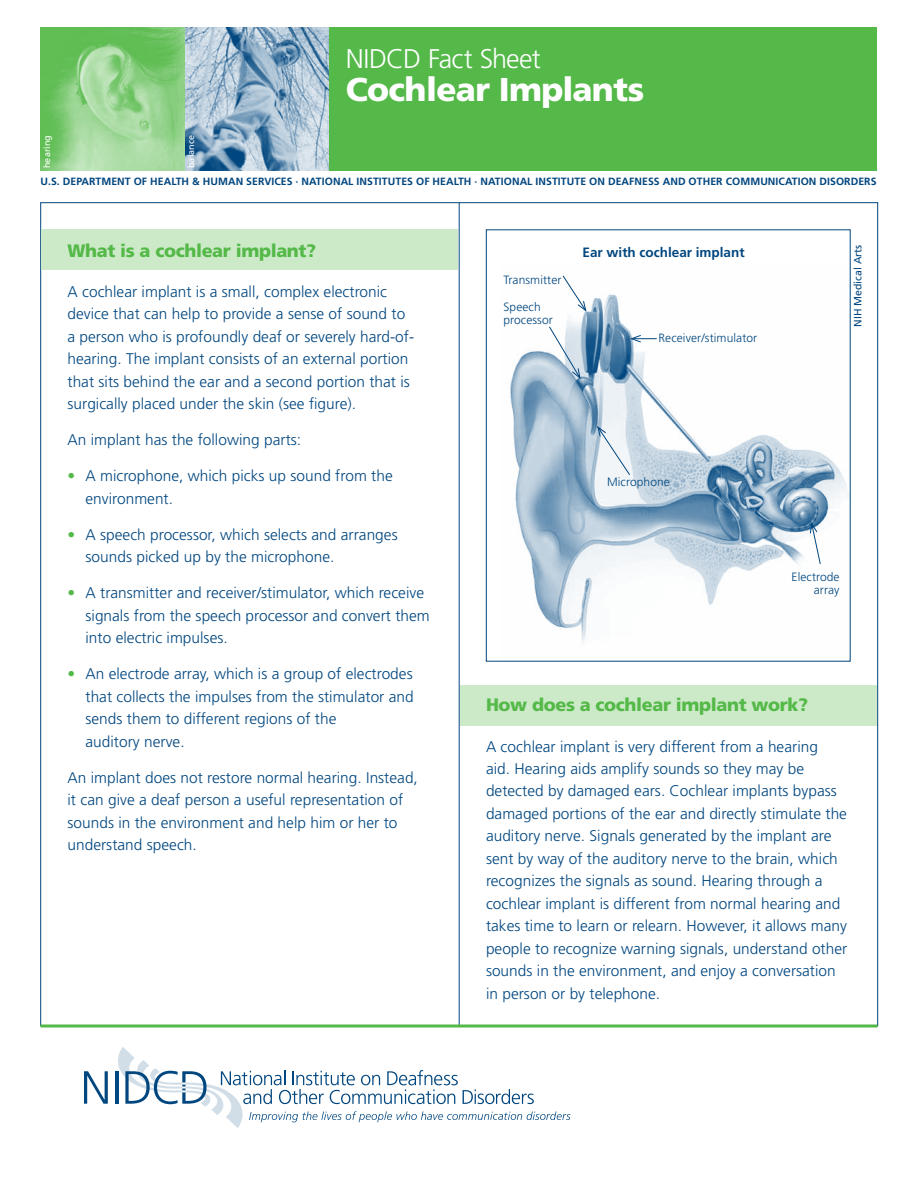
<style>
.page{position:relative;width:918px;height:1188px;background:#fff}
.page>*{position:absolute;margin:0;border:0;box-sizing:border-box;transform-origin:0 0}
.t1{font:900 33px "Frutiger LT Std";letter-spacing:-.02em;color:#fff}
.t2{font:300 27px "Frutiger LT Std";letter-spacing:-.03em;color:#fff}
.t3{font:900 18px "Frutiger LT Std";letter-spacing:-.02em;color:#54b948}
.t4{font:300 15.45px/22.5px "Frutiger LT Std";color:#00467f}
.t5{font:700 13.5px "Frutiger LT Std";color:#00467f}
.t6{font:300 12px/13.5px "Frutiger LT Std";letter-spacing:.01em;color:#00467f;text-align:right}
.t7{font:700 10.5px "Frutiger LT Std";letter-spacing:.005em;color:#00467f}
.t8{font:10.5px "Frutiger LT Std";color:#00467f}
.t9{font:9px "Frutiger LT Std";color:#fff}
.s1{color:#54b948}
</style>
<div class="page">
<hr style="left:459px;top:203px;width:1px;height:823px;background:#00467f">
<div style="left:460px;top:685px;width:417px;height:41px;background:#cceac8"></div>
<div style="left:41px;top:230px;width:417px;height:40px;background:#cceac8"></div>
<div style="left:40px;top:27px;width:838px;height:144px;background:#54b948"></div>
<img style="left:40px;top:27px;width:288px;height:144px">
<img style="left:510px;top:294px;width:337px;height:348px">
<svg style="left:548px;top:326px;width:33px;height:54px"></svg>
<svg style="left:597px;top:425px;width:34px;height:51px"></svg>
<svg style="left:562px;top:275px;width:25px;height:37px"></svg>
<svg style="left:629px;top:334px;width:28px;height:9px"></svg>
<svg style="left:810px;top:522px;width:11px;height:43px"></svg>
<svg style="left:40px;top:1024px;width:838px;height:4px;background:#7ec975"></svg>
<svg style="left:84px;top:1047px;width:487px;height:81px"></svg>
<p class="t9" style="left:42px;top:168px;width:34px;rotate:-90deg">hearing</p>
<p class="t9" style="left:186px;top:168px;width:34px;rotate:-90deg">balance</p>
<h2 class="t2" style="left:346px;top:43px;width:197px">NIDCD Fact Sheet</h2>
<h1 class="t1" style="left:346px;top:69px;width:300px">Cochlear Implants</h1>
<p class="t7" style="left:40px;top:175px;width:838px">U.S. DEPARTMENT OF HEALTH &amp; HUMAN SERVICES ∙ NATIONAL INSTITUTES OF HEALTH ∙ NATIONAL INSTITUTE ON DEAFNESS AND OTHER COMMUNICATION DISORDERS</p>
<p class="t3" style="left:68px;top:239px;width:250px">What is a cochlear implant?</p>
<p class="t4" style="left:68px;top:281px;width:348px">A cochlear implant is a small, complex electronic device that can help to provide a sense of sound to a person who is profoundly deaf or severely hard-of&shy;hearing. The implant consists of an external portion that sits behind the ear and a second portion that is surgically placed under the skin (see figure).</p>
<p class="t4" style="left:68px;top:429px;width:235px">An implant has the following parts:</p>
<p class="t4" style="left:85px;top:465px;width:309px;text-indent:-18px"><span class="s1">•</span> A microphone, which picks up sound from the environment.</p>
<p class="t4" style="left:85px;top:524px;width:314px;text-indent:-18px"><span class="s1">•</span> A speech processor, which selects and arranges sounds picked up by the microphone.</p>
<p class="t4" style="left:85px;top:582px;width:346px;text-indent:-18px"><span class="s1">•</span> A transmitter and receiver/stimulator, which receive signals from the speech processor and convert them into electric impulses.</p>
<p class="t4" style="left:85px;top:663px;width:330px;text-indent:-18px"><span class="s1">•</span> An electrode array, which is a group of electrodes that collects the impulses from the stimulator and sends them to different regions of the<br>auditory nerve.</p>
<p class="t4" style="left:68px;top:767px;width:352px">An implant does not restore normal hearing. Instead, it can give a deaf person a useful representation of sounds in the environment and help him or her to understand speech.</p>
<p class="t6" style="left:503px;top:273px;width:60px">Transmitter</p>
<p class="t6" style="left:503px;top:300px;width:51px;text-align:left">Speech processor</p>
<p class="t5" style="left:583px;top:244px;width:164px">EAR WITH COCHLEAR IMPLANT</p>
<p class="t8" style="left:852px;top:327px;width:84px;rotate:-90deg">NIH Medical Arts</p>
<p class="t6" style="left:659px;top:331px;width:100px">Receiver/stimulator</p>
<p class="t6" style="left:607px;top:475px;width:64px">Microphone</p>
<p class="t6" style="left:792px;top:570px;width:50px">Electrode array</p>
<p class="t3" style="left:486px;top:694px;width:324px">How does a cochlear implant work?</p>
<p class="t4" style="left:486px;top:735px;width:363px">A cochlear implant is very different from a hearing<br>aid. Hearing aids amplify sounds so they may be detected by damaged ears. Cochlear implants bypass damaged portions of the ear and directly stimulate the auditory nerve. Signals generated by the implant are sent by way of the auditory nerve to the brain, which recognizes the signals as sound. Hearing through a cochlear implant is different from normal hearing and takes time to learn or relearn. However, it allows many people to recognize warning signals, understand other sounds in the environment, and enjoy a conversation in person or by telephone.</p>
</div>
